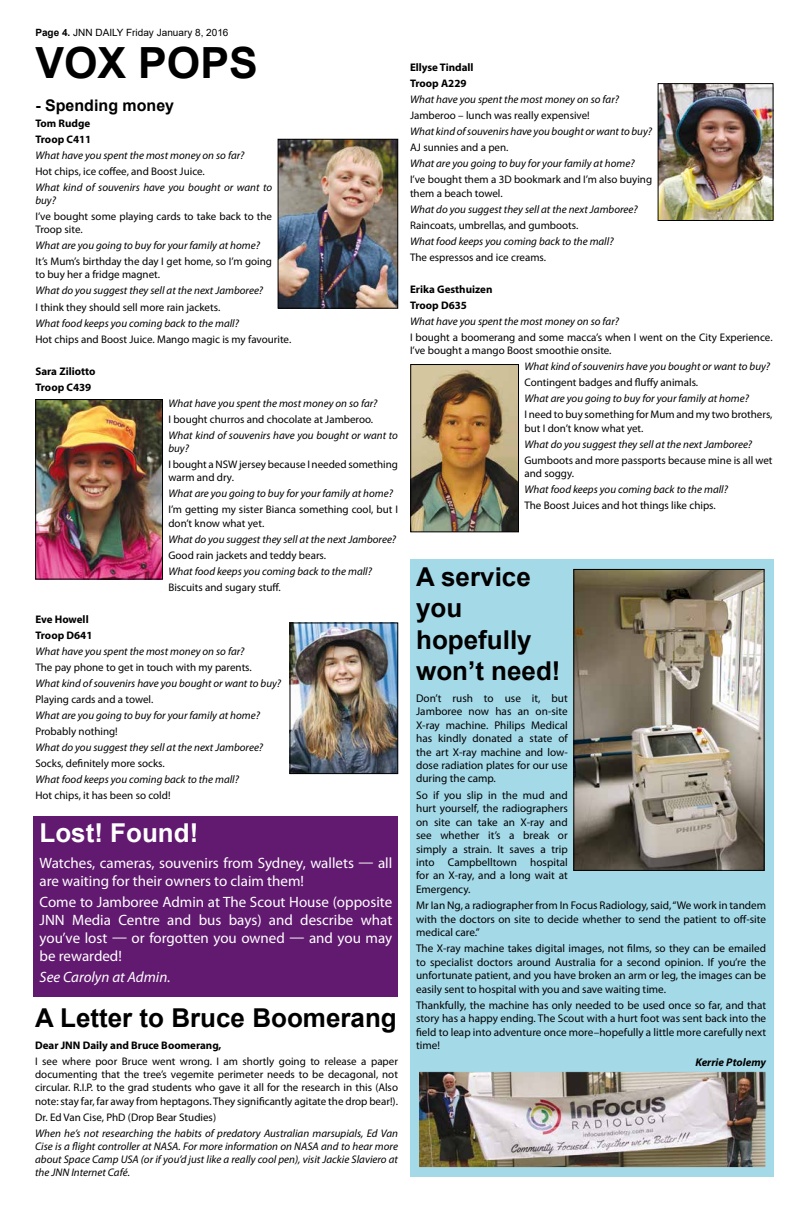
<style>
.page{position:relative;width:808px;height:1205px;background:#fff}
.page>*{position:absolute;margin:0;border:0;box-sizing:border-box;transform-origin:0 0}
.t1{font:700 43px "Arial";color:#000}
.t2{font:700 26px/31.2px "Arial";color:#000}
.t3{font:700 26px "Arial";color:#fff}
.t4{font:700 16px "Arial";color:#000}
.t5{font:15px/20.8px "Myriad Pro";color:#fff}
.t6{font:italic 15px "Myriad Pro";color:#fff}
.t7{font:11.2px/13.4px "Myriad Pro";color:#000;text-align:justify}
.t8{font:italic 700 11.2px "Myriad Pro";color:#000}
.t9{font:11px/13.2px "Myriad Pro";color:#000}
.t10{font:italic 11px/13.2px "Myriad Pro";color:#000}
.t11{font:700 11px/16px "Myriad Pro";color:#000}
.t12{font:10px "Arial";color:#000}
.s1{font-weight:700}
</style>
<div class="page">
<div style="left:410px;top:559px;width:364px;height:617px;background:#a4d9e8"></div>
<img style="left:575px;top:571px;width:187px;height:298px">
<div style="left:573px;top:569px;width:191px;height:302px;border:1px solid #000"></div>
<img style="left:420px;top:1073px;width:344px;height:93px">
<div style="left:418px;top:1071px;width:348px;height:97px;border:1px solid #a4d9e8"></div>
<img style="left:292px;top:625px;width:104px;height:147px">
<div style="left:290px;top:623px;width:108px;height:151px;border:1px solid #000"></div>
<img style="left:660px;top:85px;width:111px;height:134px">
<div style="left:658px;top:83px;width:115px;height:138px;border:1px solid #000"></div>
<img style="left:412px;top:366px;width:105px;height:164px">
<div style="left:410px;top:364px;width:109px;height:168px;border:1px solid #000"></div>
<img style="left:280px;top:141px;width:116px;height:165px">
<div style="left:278px;top:139px;width:120px;height:169px;border:1px solid #000"></div>
<img style="left:37px;top:401px;width:124px;height:176px">
<div style="left:35px;top:399px;width:128px;height:180px;border:1px solid #000"></div>
<div style="left:34px;top:817px;width:364px;height:180px;background:#621970"></div>
<p class="t12" style="left:35px;top:25px;width:195px"><span class="s1">Page 4.</span> JNN DAILY Friday January 8, 2016</p>
<h1 class="t1" style="left:35px;top:33px;width:224px">VOX POPS</h1>
<h3 class="t4" style="left:35px;top:94px;width:140px">- Spending money</h3>
<p class="t11" style="left:35px;top:114px;width:57px">Tom Rudge<br>Troop C411</p>
<p class="t10" style="left:35px;top:148px;width:211px">What have you spent the most money on so far?</p>
<p class="t9" style="left:35px;top:164px;width:171px">Hot chips, ice coffee, and Boost Juice.</p>
<p class="t10" style="left:35px;top:180px;width:238px">What kind of souvenirs have you bought or want to buy?</p>
<p class="t9" style="left:35px;top:209px;width:238px">I’ve bought some playing cards to take back to the<br>Troop site.</p>
<p class="t10" style="left:35px;top:239px;width:226px">What are you going to buy for your family at home?</p>
<p class="t9" style="left:35px;top:255px;width:238px">It’s Mum’s birthday the day I get home, so I’m going to buy her a fridge magnet.</p>
<p class="t10" style="left:35px;top:284px;width:229px">What do you suggest they sell at the next Jamboree?</p>
<p class="t9" style="left:35px;top:300px;width:186px">I think they should sell more rain jackets.</p>
<p class="t10" style="left:35px;top:316px;width:205px">What food keeps you coming back to the mall?</p>
<p class="t9" style="left:35px;top:332px;width:257px">Hot chips and Boost Juice. Mango magic is my favourite.</p>
<p class="t11" style="left:35px;top:363px;width:62px">Sara Ziliotto<br>Troop C439</p>
<p class="t10" style="left:168px;top:396px;width:211px">What have you spent the most money on so far?</p>
<p class="t9" style="left:168px;top:412px;width:206px">I bought churros and chocolate at Jamberoo.</p>
<p class="t10" style="left:168px;top:428px;width:231px">What kind of souvenirs have you bought or want to buy?</p>
<p class="t9" style="left:168px;top:458px;width:231px">I bought a NSW jersey because I needed something warm and dry.</p>
<p class="t10" style="left:168px;top:487px;width:226px">What are you going to buy for your family at home?</p>
<p class="t9" style="left:168px;top:503px;width:231px">I’m getting my sister Bianca something cool, but I don’t know what yet.</p>
<p class="t10" style="left:168px;top:532px;width:229px">What do you suggest they sell at the next Jamboree?</p>
<p class="t9" style="left:168px;top:548px;width:159px">Good rain jackets and teddy bears.</p>
<p class="t10" style="left:168px;top:564px;width:205px">What food keeps you coming back to the mall?</p>
<p class="t9" style="left:168px;top:580px;width:114px">Biscuits and sugary stuff.</p>
<p class="t11" style="left:35px;top:611px;width:59px">Eve Howell<br>Troop D641</p>
<p class="t10" style="left:35px;top:644px;width:211px">What have you spent the most money on so far?</p>
<p class="t9" style="left:35px;top:660px;width:218px">The pay phone to get in touch with my parents.</p>
<p class="t10" style="left:35px;top:676px;width:247px">What kind of souvenirs have you bought or want to buy?</p>
<p class="t9" style="left:35px;top:692px;width:119px">Playing cards and a towel.</p>
<p class="t10" style="left:35px;top:708px;width:226px">What are you going to buy for your family at home?</p>
<p class="t9" style="left:35px;top:724px;width:84px">Probably nothing!</p>
<p class="t10" style="left:35px;top:741px;width:229px">What do you suggest they sell at the next Jamboree?</p>
<p class="t9" style="left:35px;top:757px;width:131px">Socks, definitely more socks.</p>
<p class="t10" style="left:35px;top:773px;width:205px">What food keeps you coming back to the mall?</p>
<p class="t9" style="left:35px;top:789px;width:137px">Hot chips, it has been so cold!</p>
<h2 class="t3" style="left:40px;top:814px;width:160px">Lost! Found!</h2>
<h3 class="t5" style="left:40px;top:852px;width:316px">Watches, cameras, souvenirs from Sydney, wallets</h3>
<h3 class="t5" style="left:378px;top:852px;width:16px">all</h3>
<h3 class="t5" style="left:40px;top:870px;width:354px">are waiting for their owners to claim them!<br>Come to Jamboree Admin at The Scout House (opposite</h3>
<h3 class="t5" style="left:40px;top:910px;width:354px;line-height:18px">JNN Media Centre and bus bays) and describe what you’ve lost</h3>
<h3 class="t5" style="left:132px;top:927px;width:155px">or forgotten you owned</h3>
<h3 class="t5" style="left:309px;top:927px;width:85px">and you may</h3>
<h3 class="t5" style="left:40px;top:945px;width:84px">be rewarded!</h3>
<h3 class="t6" style="left:40px;top:967px;width:133px">See Carolyn at Admin.</h3>
<h2 class="t2" style="left:35px;top:1003px;width:363px">A Letter to Bruce Boomerang</h2>
<p class="t11" style="left:35px;top:1037px;width:188px">Dear JNN Daily and Bruce Boomerang,</p>
<p class="t9" style="left:35px;top:1054px;width:364px;text-align:justify">I see where poor Bruce went wrong. I am shortly going to release a paper documenting that the tree’s vegemite perimeter needs to be decagonal, not circular. R.I.P. to the grad students who gave it all for the research in this (Also note: stay far, far away from heptagons. They significantly agitate the drop bear!).</p>
<p class="t9" style="left:35px;top:1110px;width:182px">Dr. Ed Van Cise, PhD (Drop Bear Studies)</p>
<p class="t10" style="left:35px;top:1126px;width:364px;text-align:justify">When he’s not researching the habits of predatory Australian marsupials, Ed Van Cise is a flight controller at NASA. For more information on NASA and to hear more about Space Camp USA (or if you’d just like a really cool pen), visit Jackie Slaviero at the JNN Internet Café.</p>
<p class="t11" style="left:410px;top:59px;width:65px">Ellyse Tindall<br>Troop A229</p>
<p class="t10" style="left:410px;top:93px;width:211px">What have you spent the most money on so far?</p>
<p class="t9" style="left:410px;top:109px;width:181px">Jamberoo – lunch was really expensive!</p>
<p class="t10" style="left:410px;top:125px;width:244px">What kind of souvenirs have you bought or want to buy?</p>
<p class="t9" style="left:410px;top:141px;width:100px">AJ sunnies and a pen.</p>
<p class="t10" style="left:410px;top:157px;width:226px">What are you going to buy for your family at home?</p>
<p class="t9" style="left:410px;top:173px;width:244px">I’ve bought them a 3D bookmark and I’m also buying them a beach towel.</p>
<p class="t10" style="left:410px;top:202px;width:229px">What do you suggest they sell at the next Jamboree?</p>
<p class="t9" style="left:410px;top:218px;width:170px">Raincoats, umbrellas, and gumboots.</p>
<p class="t10" style="left:410px;top:234px;width:205px">What food keeps you coming back to the mall?</p>
<p class="t9" style="left:410px;top:250px;width:138px">The espressos and ice creams.</p>
<p class="t11" style="left:410px;top:281px;width:84px">Erika Gesthuizen<br>Troop D635</p>
<p class="t10" style="left:410px;top:314px;width:211px">What have you spent the most money on so far?</p>
<p class="t9" style="left:410px;top:330px;width:364px">I bought a boomerang and some macca’s when I went on the City Experience.<br>I’ve bought a mango Boost smoothie onsite.</p>
<p class="t10" style="left:524px;top:360px;width:247px">What kind of souvenirs have you bought or want to buy?</p>
<p class="t9" style="left:524px;top:376px;width:175px">Contingent badges and fluffy animals.</p>
<p class="t10" style="left:524px;top:392px;width:226px">What are you going to buy for your family at home?</p>
<p class="t9" style="left:524px;top:408px;width:250px">I need to buy something for Mum and my two brothers, but I don’t know what yet.</p>
<p class="t10" style="left:524px;top:437px;width:229px">What do you suggest they sell at the next Jamboree?</p>
<p class="t9" style="left:524px;top:453px;width:250px">Gumboots and more passports because mine is all wet and soggy.</p>
<p class="t10" style="left:524px;top:482px;width:205px">What food keeps you coming back to the mall?</p>
<p class="t9" style="left:524px;top:498px;width:193px">The Boost Juices and hot things like chips.</p>
<h2 class="t2" style="left:416px;top:562px;width:146px">A service you hopefully won’t need!</h2>
<p class="t7" style="left:416px;top:691px;width:153px">Don’t rush to use it, but Jamboree now has an on-site X-ray machine. Philips Medical has kindly donated a state of the art X-ray machine and low&shy;dose radiation plates for our use during the camp.</p>
<p class="t7" style="left:416px;top:788px;width:153px">So if you slip in the mud and hurt yourself, the radiographers on site can take an X-ray and see whether it’s a break or simply a strain. It saves a trip into Campbelltown hospital for an X-ray, and a long wait at Emergency.</p>
<p class="t7" style="left:416px;top:898px;width:351px">Mr Ian Ng, a radiographer from In Focus Radiology, said, “We work in tandem with the doctors on site to decide whether to send the patient to off-site medical care.”</p>
<p class="t7" style="left:416px;top:941px;width:351px">The X-ray machine takes digital images, not films, so they can be emailed to specialist doctors around Australia for a second opinion. If you’re the unfortunate patient, and you have broken an arm or leg, the images can be easily sent to hospital with you and save waiting time.</p>
<p class="t7" style="left:416px;top:998px;width:352px">Thankfully, the machine has only needed to be used once so far, and that story has a happy ending. The Scout with a hurt foot was sent back into the field to leap into adventure once more–hopefully a little more carefully next time!</p>
<p class="t8" style="left:695px;top:1054px;width:72px">Kerrie Ptolemy</p>
</div>
